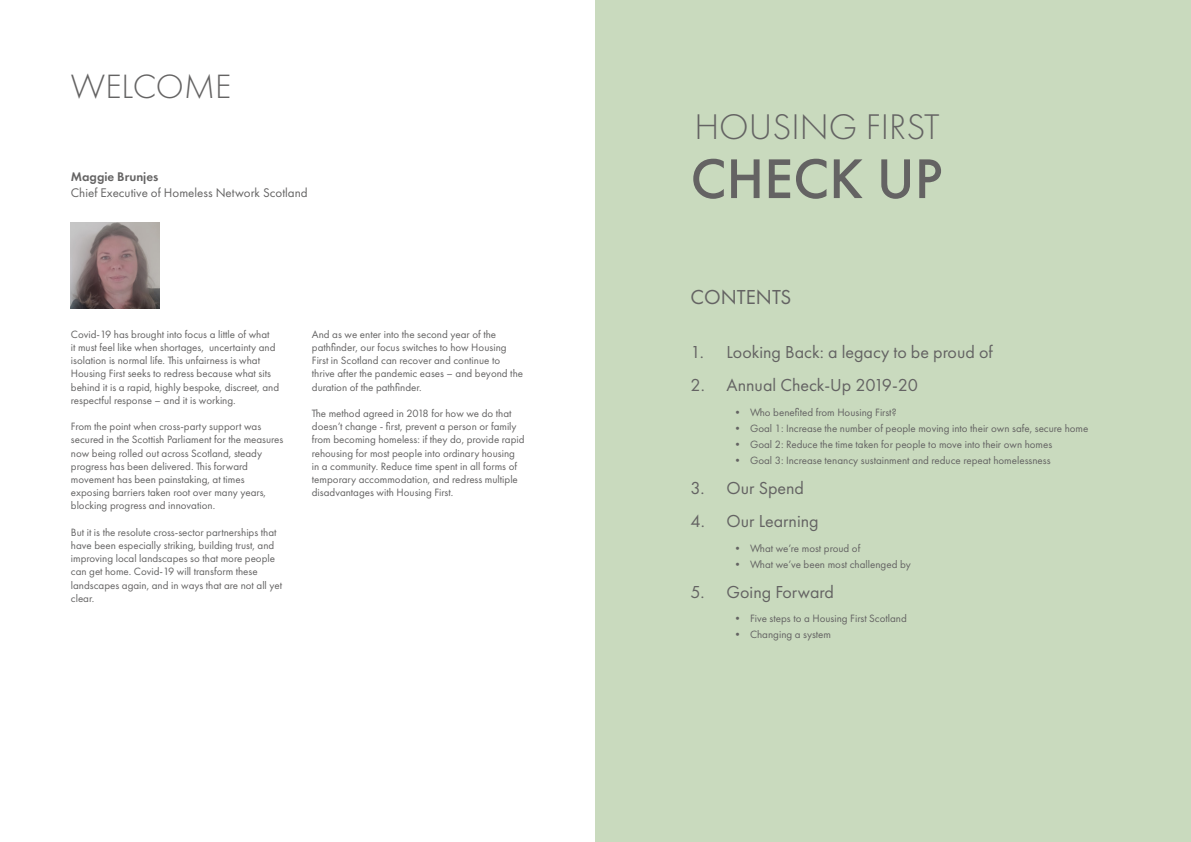
<style>
.page{position:relative;width:1191px;height:842px;background:#fff}
.page>*{position:absolute;margin:0;border:0;box-sizing:border-box;transform-origin:0 0}
.t1{font:500 58px "Futura PT";color:#646363}
.t2{font:300 37px "Futura PT";color:#646363}
.t3{font:300 35px "Futura PT";color:#646363}
.t4{font:21px "Futura PT";color:#646363}
.t5{font:18px "Futura PT";color:#646363}
.t6{font:13px "Futura PT";color:#646363}
.t7{font:600 13px "Futura PT";color:#646363}
.t8{font:11px/13.2px "Futura PT";color:#646363}
</style>
<div class="page">
<img style="left:71px;top:223px;width:89px;height:85px">
<div style="left:595px;top:0;width:596px;height:842px;background:#c9dabe"></div>
<h3 class="t3" style="left:71px;top:66px;width:162px">WELCOME</h3>
<p class="t7" style="left:71px;top:169px;width:89px">Maggie Brunjes</p>
<p class="t6" style="left:71px;top:185px;width:238px">Chief Executive of Homeless Network Scotland</p>
<p class="t8" style="left:71px;top:327px;width:210px">Covid-19 has brought into focus a little of what<br>it must feel like when shortages, uncertainty and isolation is normal life. This unfairness is what Housing First seeks to redress because what sits behind it is a rapid, highly bespoke, discreet, and respectful response – and it is working.</p>
<p class="t8" style="left:71px;top:420px;width:214px">From the point when cross-party support was secured in the Scottish Parliament for the measures now being rolled out across Scotland, steady progress has been delivered. This forward movement has been painstaking, at times exposing barriers taken root over many years, blocking progress and innovation.</p>
<p class="t8" style="left:71px;top:525px;width:213px">But it is the resolute cross-sector partnerships that have been especially striking, building trust, and improving local landscapes so that more people can get home. Covid-19 will transform these landscapes again, and in ways that are not all yet clear.</p>
<p class="t8" style="left:312px;top:327px;width:213px">And as we enter into the second year of the pathfinder, our focus switches to how Housing First in Scotland can recover and continue to thrive after the pandemic eases – and beyond the duration of the pathfinder.</p>
<p class="t8" style="left:312px;top:407px;width:214px">The method agreed in 2018 for how we do that doesn’t change - first, prevent a person or family from becoming homeless: if they do, provide rapid rehousing for most people into ordinary housing in a community. Reduce time spent in all forms of temporary accommodation, and redress multiple disadvantages with Housing First.</p>
<h2 class="t2" style="left:694px;top:105px;width:247px">HOUSING FIRST</h2>
<h1 class="t1" style="left:690px;top:144px;width:253px">CHECK UP</h1>
<h3 class="t4" style="left:690px;top:284px;width:102px">CONTENTS</h3>
<h3 class="t5" style="left:690px;top:342px;width:304px">1. Looking Back: a legacy to be proud of</h3>
<h3 class="t5" style="left:690px;top:375px;width:229px">2. Annual Check-Up 2019-20</h3>
<p class="t8" style="left:732px;top:405px;width:166px">• Who benefited from Housing First?</p>
<p class="t8" style="left:732px;top:421px;width:358px">• Goal 1: Increase the number of people moving into their own safe, secure home</p>
<p class="t8" style="left:732px;top:438px;width:322px">• Goal 2: Reduce the time taken for people to move into their own homes</p>
<p class="t8" style="left:732px;top:454px;width:320px">• Goal 3: Increase tenancy sustainment and reduce repeat homelessness</p>
<h3 class="t5" style="left:690px;top:477px;width:115px">3. Our Spend</h3>
<h3 class="t5" style="left:690px;top:510px;width:130px">4. Our Learning</h3>
<p class="t8" style="left:732px;top:541px;width:130px">• What we’re most proud of</p>
<p class="t8" style="left:732px;top:557px;width:180px">• What we’ve been most challenged by</p>
<h3 class="t5" style="left:690px;top:581px;width:145px">5. Going Forward</h3>
<p class="t8" style="left:732px;top:612px;width:176px">• Five steps to a Housing First Scotland</p>
<p class="t8" style="left:732px;top:628px;width:101px">• Changing a system</p>
</div>
